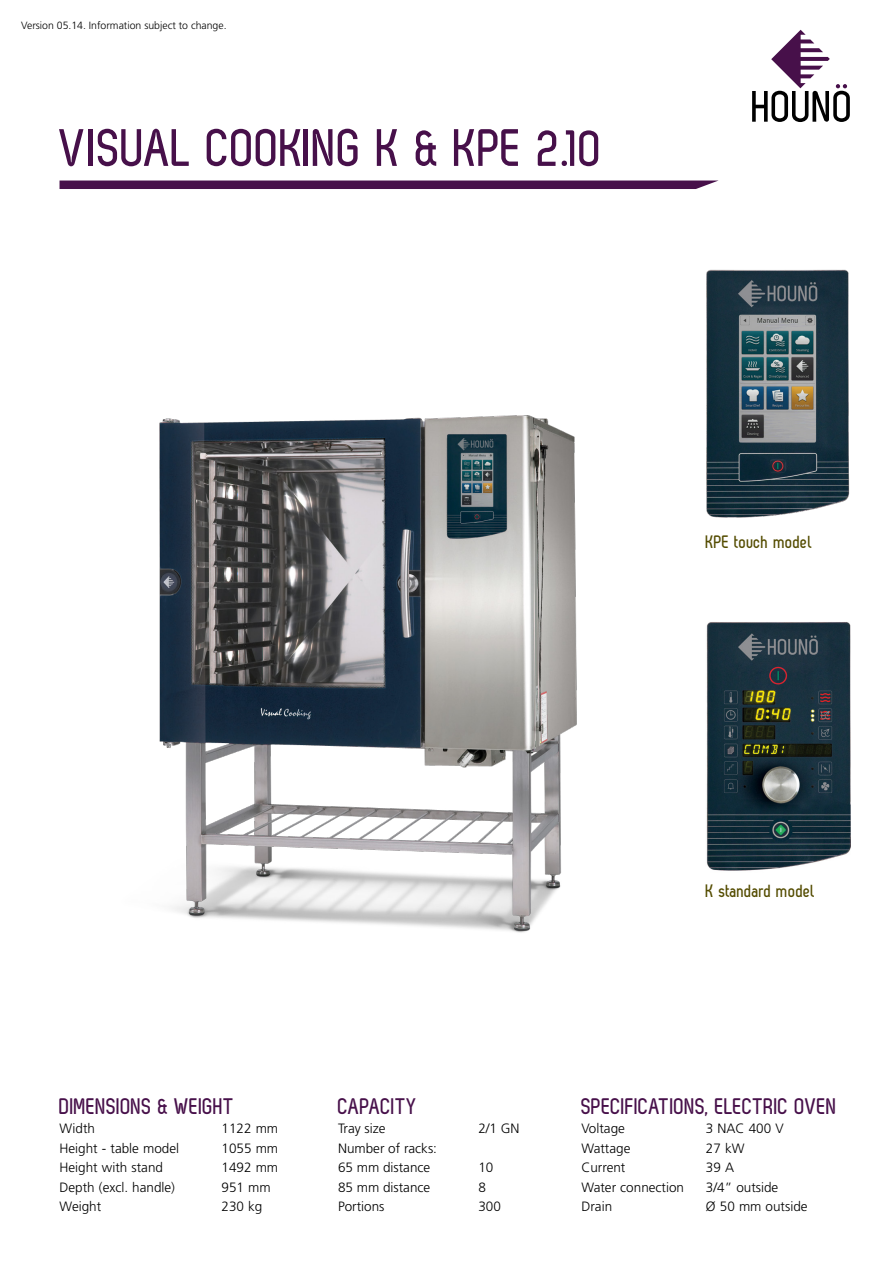
<style>
.page{position:relative;width:893px;height:1263px;background:#fff}
.page>*{position:absolute;margin:0;border:0;box-sizing:border-box;transform-origin:0 0}
.t1{font:700 52.5px "Zag";color:#47104a}
.t2{font:700 22.5px "Zag";letter-spacing:-.005em;color:#47104a}
.t3{font:700 18px "Zag";color:#544c00}
.t4{font:300 13.5px/19.5px "Frutiger LT";color:#000}
.t5{font:300 10.5px "Frutiger LT";color:#000}
</style>
<div class="page">
<svg style="left:752px;top:30px;width:98px;height:92px"></svg>
<img style="left:706px;top:622px;width:144px;height:249px">
<img style="left:706px;top:269px;width:144px;height:249px">
<img style="left:159px;top:415px;width:418px;height:518px">
<svg style="left:60px;top:180px;width:659px;height:9px"></svg>
<p class="t5" style="left:21px;top:20px;width:207px">Version 05.14. Information subject to change.</p>
<h1 class="t1" style="left:60px;top:119px;width:546px">VISUAL COOKING K &amp; KPE 2.10</h1>
<h3 class="t3" style="left:706px;top:532px;width:108px">KPE touch model</h3>
<h3 class="t3" style="left:706px;top:881px;width:111px">K standard model</h3>
<h2 class="t2" style="left:60px;top:1093px;width:177px">DIMENSIONS &amp; WEIGHT</h2>
<p class="t4" style="left:60px;top:1119px;width:37px">Width</p>
<p class="t4" style="left:222px;top:1119px;width:58px">1122 mm</p>
<p class="t4" style="left:60px;top:1138px;width:121px">Height - table model</p>
<p class="t4" style="left:222px;top:1138px;width:58px">1055 mm</p>
<p class="t4" style="left:60px;top:1158px;width:105px">Height with stand</p>
<p class="t4" style="left:222px;top:1158px;width:58px">1492 mm</p>
<p class="t4" style="left:60px;top:1177px;width:117px">Depth (excl. handle)</p>
<p class="t4" style="left:222px;top:1177px;width:51px">951 mm</p>
<p class="t4" style="left:60px;top:1197px;width:43px">Weight</p>
<p class="t4" style="left:222px;top:1197px;width:42px">230 kg</p>
<h2 class="t2" style="left:338px;top:1093px;width:80px">CAPACITY</h2>
<p class="t4" style="left:338px;top:1119px;width:49px">Tray size</p>
<p class="t4" style="left:478px;top:1119px;width:43px">2/1 GN</p>
<p class="t4" style="left:338px;top:1138px;width:101px">Number of racks:<br>65 mm distance</p>
<p class="t4" style="left:478px;top:1158px;width:17px">10</p>
<p class="t4" style="left:338px;top:1177px;width:94px">85 mm distance</p>
<p class="t4" style="left:478px;top:1177px;width:9px">8</p>
<p class="t4" style="left:338px;top:1197px;width:48px">Portions</p>
<p class="t4" style="left:478px;top:1197px;width:24px">300</p>
<h2 class="t2" style="left:581px;top:1093px;width:257px">SPECIFICATIONS, ELECTRIC OVEN</h2>
<p class="t4" style="left:581px;top:1119px;width:45px">Voltage</p>
<p class="t4" style="left:706px;top:1119px;width:79px">3 NAC 400 V</p>
<p class="t4" style="left:581px;top:1138px;width:50px">Wattage</p>
<p class="t4" style="left:706px;top:1138px;width:40px">27 kW</p>
<p class="t4" style="left:581px;top:1158px;width:46px">Current</p>
<p class="t4" style="left:706px;top:1158px;width:30px">39 A</p>
<p class="t4" style="left:581px;top:1177px;width:104px">Water connection</p>
<p class="t4" style="left:706px;top:1177px;width:74px">3/4” outside</p>
<p class="t4" style="left:581px;top:1197px;width:32px">Drain</p>
<p class="t4" style="left:706px;top:1197px;width:103px">Ø 50 mm outside</p>
</div>
